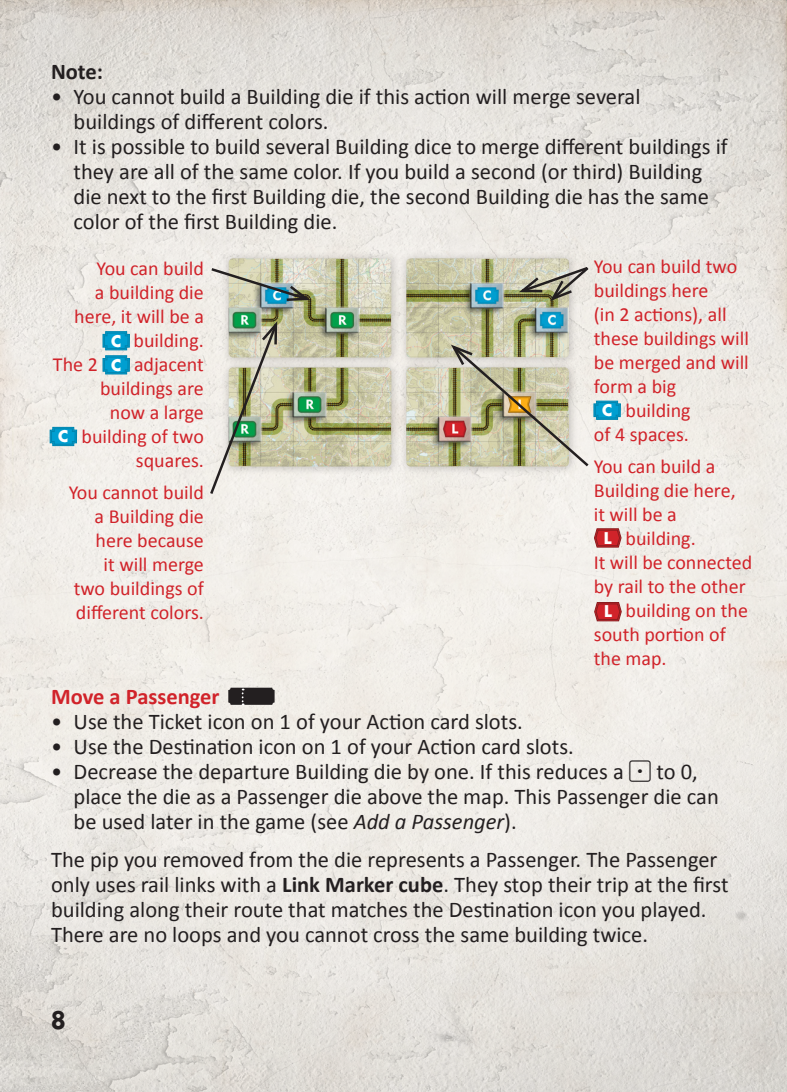
<style>
.page{position:relative;width:787px;height:1092px;background:#fff}
.page>*{position:absolute;margin:0;border:0;box-sizing:border-box;transform-origin:0 0}
.t1{font:25px "Geometric 415 BT Black A";color:#231f20}
.t2{font:22.5px/25px "Calibri";color:#231f20}
.t3{font:700 22.5px "Calibri";color:#d1232a}
.t4{font:700 22.5px "Calibri";color:#231f20}
.t5{font:20px/24px "Calibri";color:#d1232a}
.t6{font:700 15.75px "Futura Std";color:#fff}
.s1{font-family:"Dice"}
.s2{font-style:italic}
.s3{font-weight:700}
</style>
<div class="page">
<img style="left:0;top:0;width:787px;height:1091px">
<div style="left:399px;top:251px;width:179px;height:116px;background:#231f20;opacity:.25"></div>
<img style="left:406px;top:258px;width:42px;height:99px">
<div style="left:399px;top:360px;width:179px;height:116px;background:#231f20;opacity:.25"></div>
<img style="left:406px;top:367px;width:42px;height:99px">
<div style="left:221px;top:251px;width:179px;height:116px;background:#231f20;opacity:.25"></div>
<img style="left:229px;top:258px;width:162px;height:99px">
<div style="left:221px;top:360px;width:179px;height:116px;background:#231f20;opacity:.25"></div>
<img style="left:279px;top:367px;width:112px;height:99px">
<img style="left:209px;top:266px;width:104px;height:36px">
<img style="left:208px;top:318px;width:71px;height:178px">
<svg style="left:102px;top:177px;width:28px;height:351px"></svg>
<svg style="left:49px;top:272px;width:29px;height:328px"></svg>
<svg style="left:448px;top:246px;width:174px;height:327px"></svg>
<svg style="left:593px;top:595px;width:29px;height:33px"></svg>
<div style="left:228px;top:687px;width:46px;height:17px;background:#231f20;border-radius:2px"></div>
<svg style="left:242px;top:688px;width:2px;height:17px"></svg>
<p class="t4" style="left:51px;top:57px;width:53px">Note:</p>
<p class="t2" style="left:74px;top:83px;width:568px;text-indent:-22px">• You cannot build a Building die if this action will merge several buildings of different colors.</p>
<p class="t2" style="left:51px;top:133px;width:678px">• It is possible to build several Building dice to merge different buildings if</p>
<p class="t2" style="left:74px;top:158px;width:637px">they are all of the same color. If you build a second (or third) Building die next to the first Building die, the second Building die has the same color of the first Building die.</p>
<p class="t5" style="left:74px;top:256px;width:131px;text-align:right">You can build<br>a building die here, it will be a building.</p>
<p class="t5" style="left:53px;top:352px;width:46px">The 2</p>
<p class="t6" style="left:111px;top:330px;width:12px">C</p>
<p class="t6" style="left:111px;top:354px;width:12px">C</p>
<p class="t5" style="left:82px;top:352px;width:124px;text-align:right">adjacent buildings are now a large building of two squares.</p>
<p class="t5" style="left:69px;top:479px;width:137px;text-align:right">You cannot build a Building die here because<br>it will merge two buildings of different colors.</p>
<p class="t6" style="left:58px;top:426px;width:12px">C</p>
<p class="t5" style="left:594px;top:254px;width:145px">You can build two buildings here</p>
<p class="t5" style="left:594px;top:302px;width:156px">(in 2 actions), all these buildings will be merged and will form a big</p>
<p class="t5" style="left:625px;top:398px;width:67px">building</p>
<p class="t5" style="left:594px;top:422px;width:96px">of 4 spaces.</p>
<p class="t5" style="left:594px;top:453px;width:143px">You can build a<br>Building die here,</p>
<p class="t5" style="left:594px;top:501px;width:84px">it will be a</p>
<p class="t5" style="left:625px;top:525px;width:72px">building.</p>
<p class="t5" style="left:594px;top:549px;width:160px">It will be connected by rail to the other</p>
<p class="t5" style="left:594px;top:597px;width:156px;text-indent:32px">building on the south portion of the map.</p>
<p class="t6" style="left:602px;top:399px;width:12px">C</p>
<p class="t6" style="left:604px;top:527px;width:9px">L</p>
<p class="t6" style="left:604px;top:601px;width:9px">L</p>
<p class="t3" style="left:51px;top:682px;width:170px">Move a Passenger</p>
<p class="t2" style="left:51px;top:708px;width:473px">• Use the Ticket icon on 1 of your Action card slots.</p>
<p class="t2" style="left:51px;top:733px;width:524px">• Use the Destination icon on 1 of your Action card slots.</p>
<p class="t2" style="left:74px;top:758px;width:646px;text-indent:-23px">• Decrease the departure Building die by one. If this reduces a <span class="s1">1</span> to 0, place the die as a Passenger die above the map. This Passenger die can be used later in the game (see <span class="s2">Add a Passenger</span>).</p>
<p class="t2" style="left:51px;top:845px;width:679px">The pip you removed from the die represents a Passenger. The Passenger only uses rail links with a <span class="s3">Link Marker cube</span>. They stop their trip at the first building along their route that matches the Destination icon you played.<br>There are no loops and you cannot cross the same building twice.</p>
<p class="t1" style="left:51px;top:1004px;width:16px">8</p>
</div>
